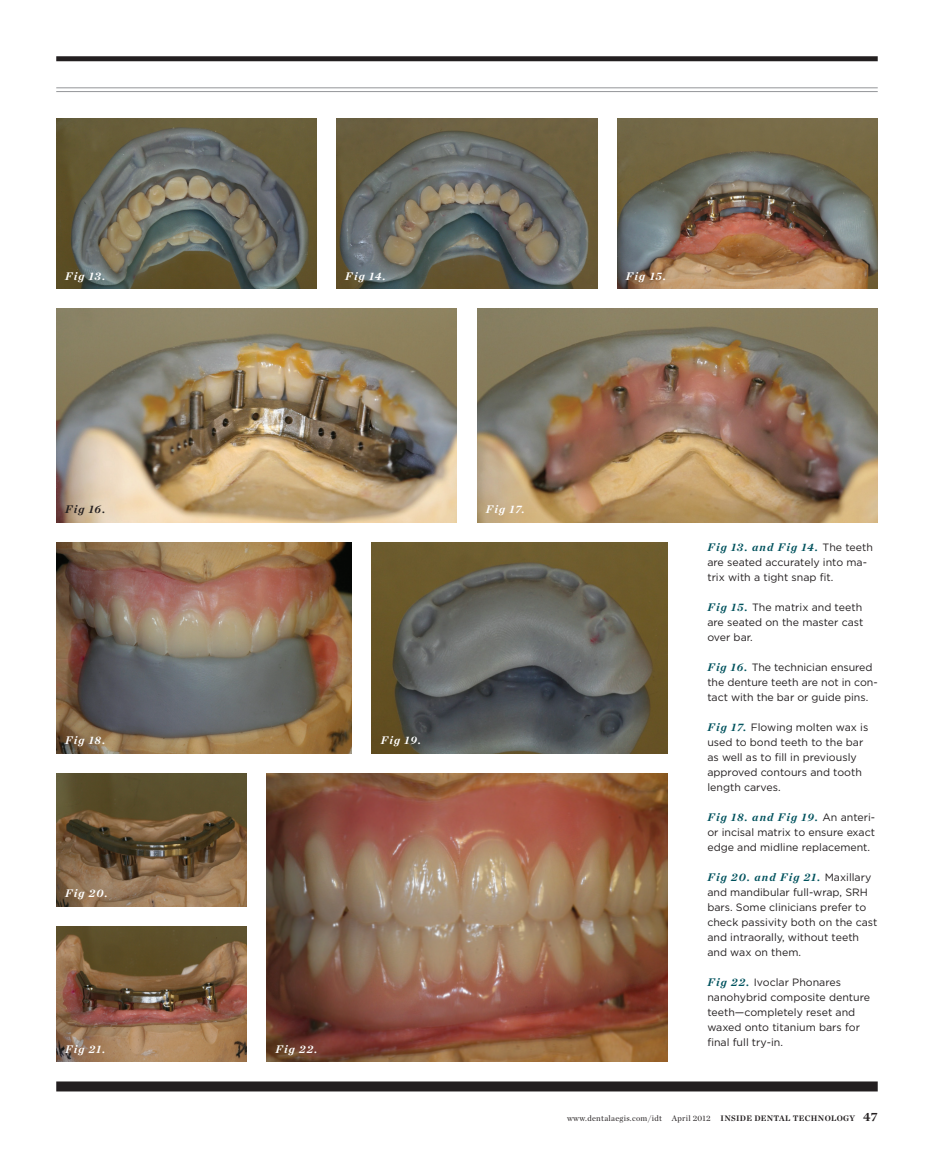
<style>
.page{position:relative;width:934px;height:1159px;background:#fff}
.page>*{position:absolute;margin:0;border:0;box-sizing:border-box;transform-origin:0 0}
.t1{font:italic 700 11.25px "Chronicle Deck";letter-spacing:.1em;color:#00525d}
.t2{font:italic 700 11.25px "Chronicle Deck";letter-spacing:.09em;color:#fff}
.t3{font:italic 700 11.25px "Chronicle Deck";color:#231f20}
.t4{font:10.62px/15px "Gotham";color:#231f20}
.t5{font:8.12px "Chronicle Deck";letter-spacing:.04em;color:#231f20}
.s1{font-family:"Gotham";font-weight:400;font-style:normal;font-size:10.62px;color:#231f20}
.s2{font-family:"Chronicle Deck";font-weight:700;font-style:italic;font-size:11.25px;color:#00525d}
.s3{font-weight:700}
.s4{font-weight:700;font-size:12.5px}
</style>
<div class="page">
<img style="left:56px;top:118px;width:261px;height:170px">
<img style="left:337px;top:118px;width:260px;height:171px">
<img style="left:617px;top:118px;width:261px;height:171px">
<img style="left:56px;top:308px;width:401px;height:214px">
<img style="left:477px;top:308px;width:401px;height:214px">
<img style="left:56px;top:542px;width:296px;height:211px">
<img style="left:372px;top:542px;width:295px;height:211px">
<img style="left:56px;top:773px;width:191px;height:133px">
<img style="left:56px;top:926px;width:191px;height:135px">
<img style="left:267px;top:773px;width:400px;height:288px">
<div style="left:56px;top:1081px;width:822px;height:10px;background:#231f20"></div>
<hr style="left:56px;top:88px;width:822px;height:1px;background:#939598">
<hr style="left:56px;top:91px;width:822px;height:1px;background:#939598">
<div style="left:56px;top:56px;width:822px;height:5px;background:#231f20"></div>
<p class="t2" style="left:65px;top:267px;width:42px">Fig 13.</p>
<p class="t2" style="left:345px;top:267px;width:42px">Fig 14.</p>
<p class="t2" style="left:626px;top:267px;width:42px">Fig 15.</p>
<p class="t3" style="left:65px;top:500px;width:42px">Fig 16.</p>
<p class="t2" style="left:65px;top:731px;width:42px">Fig 18.</p>
<p class="t2" style="left:65px;top:884px;width:44px">Fig 20.</p>
<p class="t2" style="left:65px;top:1040px;width:42px">Fig 21.</p>
<p class="t2" style="left:275px;top:1040px;width:44px">Fig 22.</p>
<p class="t2" style="left:381px;top:731px;width:42px">Fig 19.</p>
<p class="t2" style="left:486px;top:500px;width:41px">Fig 17.</p>
<p class="t1" style="left:707px;top:538px;width:167px">Fig 13. and Fig 14. <span class="s1">The teeth</span></p>
<p class="t4" style="left:707px;top:555px;width:161px">are seated accurately into ma&shy;trix with a tight snap fit.</p>
<p class="t4" style="left:707px;top:600px;width:158px;text-align:justify"><span class="s2">Fig 15.</span> The matrix and teeth are seated on the master cast over bar.</p>
<p class="t4" style="left:707px;top:660px;width:172px"><span class="s2">Fig 16.</span> The technician ensured the denture teeth are not in con&shy;tact with the bar or guide pins.</p>
<p class="t4" style="left:707px;top:720px;width:162px"><span class="s2">Fig 17.</span> Flowing molten wax is used to bond teeth to the bar as well as to fill in previously approved contours and tooth length carves.</p>
<p class="t1" style="left:707px;top:808px;width:169px">Fig 18. and Fig 19. <span class="s1">An anteri-</span></p>
<p class="t4" style="left:707px;top:825px;width:169px">or incisal matrix to ensure exact edge and midline replacement.</p>
<p class="t1" style="left:707px;top:868px;width:165px">Fig 20. and Fig 21. <span class="s1">Maxillary</span></p>
<p class="t4" style="left:707px;top:885px;width:172px">and mandibular full-wrap, SRH bars. Some clinicians prefer to check passivity both on the cast and intraorally, without teeth and wax on them.</p>
<p class="t4" style="left:707px;top:975px;width:164px"><span class="s2">Fig 22.</span> Ivoclar Phonares nanohybrid composite denture teeth—completely reset and waxed onto titanium bars for final full try-in.</p>
<p class="t5" style="left:567px;top:1112px;width:312px">www.dentalaegis.com/idt April 2012 <span class="s3">INSIDE DENTAL TECHNOLOGY</span> <span class="s4">47</span></p>
</div>
